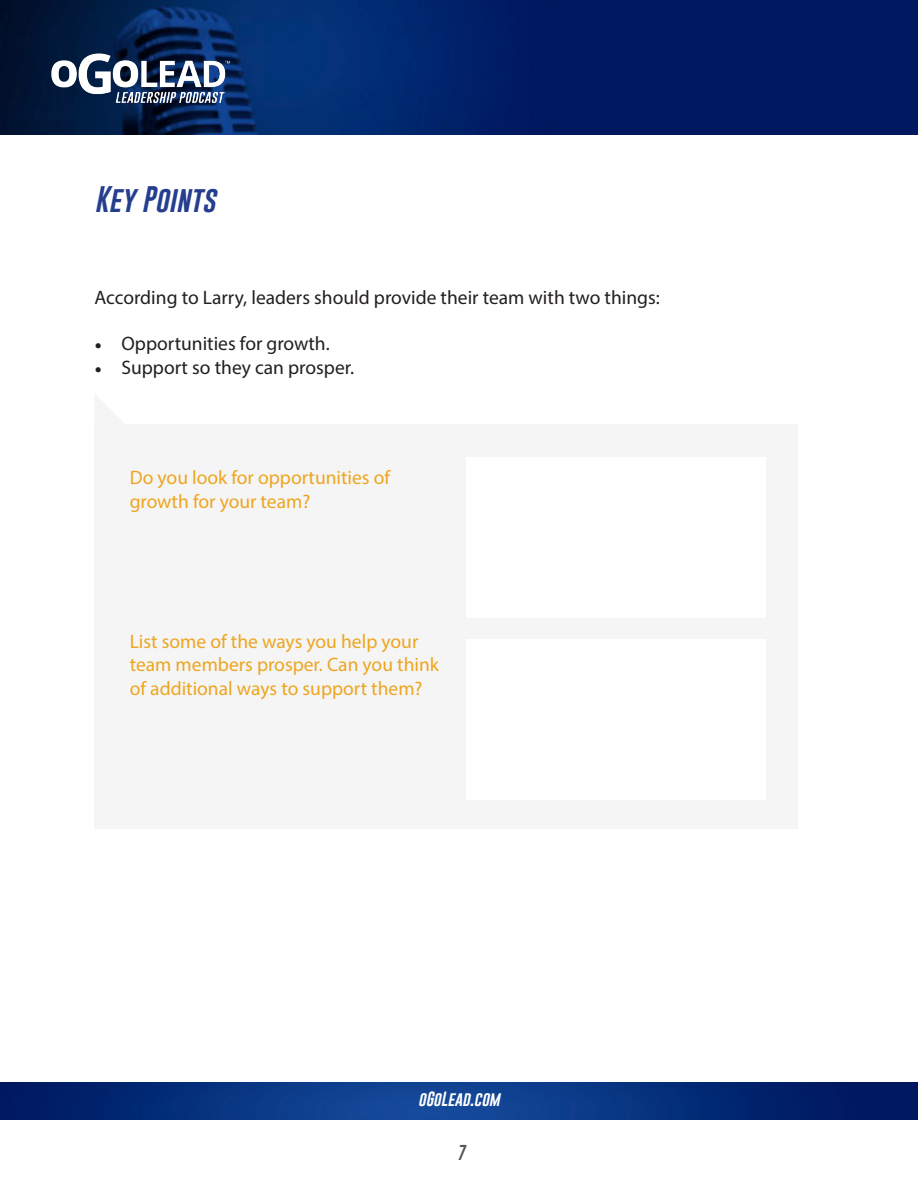
<style>
.page{position:relative;width:918px;height:1188px;background:#fff}
.page>*{position:absolute;margin:0;border:0;box-sizing:border-box;transform-origin:0 0}
.t1{font:italic 27px "Gobold";color:#253f8e}
.t2{font:19.5px/23.4px "Myriad Pro";color:#eea51f}
.t3{font:19.5px "Myriad Pro";color:#231f20}
.t4{font:italic 15.75px "Gobold";color:#57585a}
.t5{font:italic 15px "Gobold";color:#fff}
.s1{font-family:"Minion Pro"}
</style>
<div class="page">
<img style="left:0;top:1082px;width:918px;height:38px">
<img style="left:0;top:0;width:918px;height:135px">
<div style="left:94px;top:424px;width:704px;height:406px;background:#f5f5f6"></div>
<div style="left:466px;top:458px;width:300px;height:160px;background:#fff"></div>
<div style="left:466px;top:639px;width:300px;height:161px;background:#fff"></div>
<img style="left:47px;top:47px;width:187px;height:62px">
<p class="t1" style="left:94px;top:182px;width:123px">Key Points</p>
<p class="t3" style="left:94px;top:285px;width:567px">According to Larry, leaders should provide their team with two things:</p>
<p class="t3" style="left:94px;top:332px;width:237px"><span class="s1">•</span> Opportunities for growth.</p>
<p class="t3" style="left:94px;top:355px;width:261px"><span class="s1">•</span> Support so they can prosper.</p>
<p class="t2" style="left:130px;top:466px;width:262px">Do you look for opportunities of growth for your team?</p>
<p class="t2" style="left:130px;top:629px;width:311px">List some of the ways you help your team members prosper. Can you think of additional ways to support them?</p>
<p class="t5" style="left:418px;top:1089px;width:83px">oGoLead.com</p>
<p class="t4" style="left:456px;top:1142px;width:10px">7</p>
</div>
